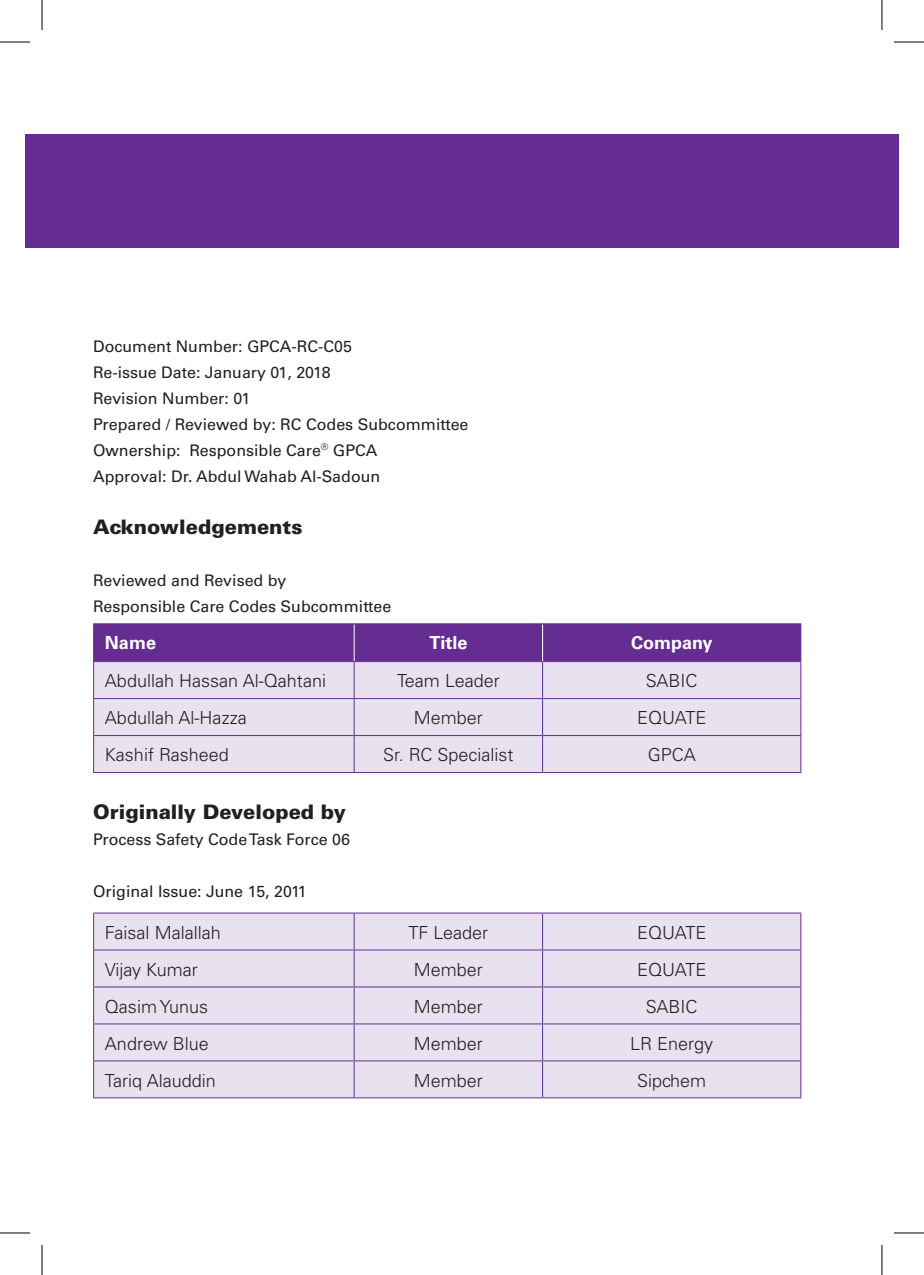
<style>
.page{position:relative;width:924px;height:1275px;background:#fff}
.page>*{position:absolute;margin:0;border:0;box-sizing:border-box;transform-origin:0 0}
.t1{font:900 20px "Univers LT";color:#231f20}
.t2{font:300 18px "Univers LT";color:#231f20}
.t3{font:700 18px "Univers LT";color:#fff}
.t4{font:16px/26px "Univers LT";color:#231f20}
</style>
<div class="page">
<div style="left:25px;top:134px;width:873px;height:114px;background:#652d91"></div>
<div style="left:94px;top:624px;width:706px;height:37px;background:#652d91"></div>
<div style="left:94px;top:662px;width:706px;height:110px;background:#e8e1ef"></div>
<hr style="left:353px;top:624px;width:1px;height:37px;background:#fff">
<hr style="left:542px;top:624px;width:1px;height:37px;background:#fff">
<hr style="left:93px;top:624px;width:1px;height:37px;background:#652d91">
<hr style="left:93px;top:623px;width:261px;height:1px;background:#652d91">
<hr style="left:354px;top:623px;width:188px;height:1px;background:#652d91">
<hr style="left:542px;top:623px;width:259px;height:1px;background:#652d91">
<hr style="left:800px;top:624px;width:1px;height:37px;background:#652d91">
<hr style="left:93px;top:662px;width:1px;height:36px;background:#652d91">
<hr style="left:93px;top:661px;width:261px;height:1px;background:#652d91">
<hr style="left:353px;top:662px;width:1px;height:36px;background:#652d91">
<hr style="left:354px;top:661px;width:188px;height:1px;background:#652d91">
<hr style="left:542px;top:662px;width:1px;height:36px;background:#652d91">
<hr style="left:542px;top:661px;width:259px;height:1px;background:#652d91">
<hr style="left:800px;top:662px;width:1px;height:36px;background:#652d91">
<hr style="left:93px;top:699px;width:1px;height:36px;background:#652d91">
<hr style="left:93px;top:698px;width:261px;height:1px;background:#652d91">
<hr style="left:353px;top:699px;width:1px;height:36px;background:#652d91">
<hr style="left:354px;top:698px;width:188px;height:1px;background:#652d91">
<hr style="left:542px;top:699px;width:1px;height:36px;background:#652d91">
<hr style="left:542px;top:698px;width:259px;height:1px;background:#652d91">
<hr style="left:800px;top:699px;width:1px;height:36px;background:#652d91">
<hr style="left:93px;top:736px;width:1px;height:36px;background:#652d91">
<hr style="left:93px;top:735px;width:261px;height:1px;background:#652d91">
<hr style="left:353px;top:736px;width:1px;height:36px;background:#652d91">
<hr style="left:354px;top:735px;width:188px;height:1px;background:#652d91">
<hr style="left:542px;top:736px;width:1px;height:36px;background:#652d91">
<hr style="left:542px;top:735px;width:259px;height:1px;background:#652d91">
<hr style="left:800px;top:736px;width:1px;height:36px;background:#652d91">
<hr style="left:93px;top:772px;width:261px;height:1px;background:#652d91">
<hr style="left:354px;top:772px;width:188px;height:1px;background:#652d91">
<hr style="left:542px;top:772px;width:259px;height:1px;background:#652d91">
<div style="left:94px;top:913px;width:706px;height:184px;background:#e8e1ef"></div>
<hr style="left:93px;top:913px;width:1px;height:36px;background:#652d91">
<hr style="left:93px;top:912px;width:261px;height:1px;background:#652d91">
<hr style="left:353px;top:913px;width:1px;height:36px;background:#652d91">
<hr style="left:354px;top:912px;width:188px;height:1px;background:#652d91">
<hr style="left:542px;top:913px;width:1px;height:36px;background:#652d91">
<hr style="left:542px;top:912px;width:259px;height:1px;background:#652d91">
<hr style="left:800px;top:913px;width:1px;height:36px;background:#652d91">
<hr style="left:93px;top:950px;width:1px;height:36px;background:#652d91">
<hr style="left:93px;top:949px;width:261px;height:1px;background:#652d91">
<hr style="left:353px;top:950px;width:1px;height:36px;background:#652d91">
<hr style="left:354px;top:949px;width:188px;height:1px;background:#652d91">
<hr style="left:542px;top:950px;width:1px;height:36px;background:#652d91">
<hr style="left:542px;top:949px;width:259px;height:1px;background:#652d91">
<hr style="left:800px;top:950px;width:1px;height:36px;background:#652d91">
<hr style="left:93px;top:987px;width:1px;height:36px;background:#652d91">
<hr style="left:93px;top:1024px;width:1px;height:36px;background:#652d91">
<hr style="left:93px;top:1061px;width:1px;height:36px;background:#652d91">
<hr style="left:93px;top:986px;width:261px;height:1px;background:#652d91">
<hr style="left:353px;top:987px;width:1px;height:36px;background:#652d91">
<hr style="left:353px;top:1024px;width:1px;height:36px;background:#652d91">
<hr style="left:353px;top:1061px;width:1px;height:36px;background:#652d91">
<hr style="left:354px;top:986px;width:188px;height:1px;background:#652d91">
<hr style="left:542px;top:987px;width:1px;height:36px;background:#652d91">
<hr style="left:542px;top:1024px;width:1px;height:36px;background:#652d91">
<hr style="left:542px;top:1061px;width:1px;height:36px;background:#652d91">
<hr style="left:542px;top:986px;width:259px;height:1px;background:#652d91">
<hr style="left:800px;top:987px;width:1px;height:36px;background:#652d91">
<hr style="left:800px;top:1024px;width:1px;height:36px;background:#652d91">
<hr style="left:800px;top:1061px;width:1px;height:36px;background:#652d91">
<hr style="left:93px;top:1023px;width:261px;height:1px;background:#652d91">
<hr style="left:93px;top:1060px;width:261px;height:1px;background:#652d91">
<hr style="left:93px;top:1097px;width:261px;height:1px;background:#652d91">
<hr style="left:354px;top:1023px;width:188px;height:1px;background:#652d91">
<hr style="left:354px;top:1060px;width:188px;height:1px;background:#652d91">
<hr style="left:354px;top:1097px;width:188px;height:1px;background:#652d91">
<hr style="left:542px;top:1023px;width:259px;height:1px;background:#652d91">
<hr style="left:542px;top:1060px;width:259px;height:1px;background:#652d91">
<hr style="left:542px;top:1097px;width:259px;height:1px;background:#652d91">
<hr style="left:0;top:42px;width:30px;height:1px;background:#000">
<hr style="left:893px;top:42px;width:30px;height:1px;background:#000">
<hr style="left:0;top:1232px;width:30px;height:1px;background:#000">
<hr style="left:893px;top:1232px;width:30px;height:1px;background:#000">
<hr style="left:42px;top:0;width:1px;height:30px;background:#000">
<hr style="left:42px;top:1245px;width:1px;height:30px;background:#000">
<hr style="left:881px;top:0;width:1px;height:30px;background:#000">
<hr style="left:881px;top:1245px;width:1px;height:30px;background:#000">
<p class="t4" style="left:93px;top:333px;width:377px">Document Number: GPCA-RC-C05<br>Re-issue Date: January 01, 2018<br>Revision Number: 01<br>Prepared / Reviewed by: RC Codes Subcommittee Ownership: Responsible Care<sup>®</sup> GPCA<br>Approval: Dr. Abdul Wahab Al-Sadoun</p>
<p class="t1" style="left:93px;top:514px;width:211px">Acknowledgements</p>
<p class="t4" style="left:93px;top:567px;width:299px">Reviewed and Revised by<br>Responsible Care Codes Subcommittee</p>
<p class="t3" style="left:105px;top:632px;width:53px">Name</p>
<p class="t3" style="left:429px;top:632px;width:40px">Title</p>
<p class="t3" style="left:630px;top:632px;width:83px">Company</p>
<p class="t2" style="left:105px;top:670px;width:222px">Abdullah Hassan Al-Qahtani</p>
<p class="t2" style="left:397px;top:670px;width:104px">Team Leader</p>
<p class="t2" style="left:645px;top:670px;width:53px">SABIC</p>
<p class="t2" style="left:105px;top:707px;width:143px">Abdullah Al-Hazza</p>
<p class="t2" style="left:413px;top:707px;width:71px">Member</p>
<p class="t2" style="left:636px;top:707px;width:71px">EQUATE</p>
<p class="t2" style="left:105px;top:744px;width:125px">Kashif Rasheed</p>
<p class="t2" style="left:383px;top:744px;width:132px">Sr. RC Specialist</p>
<p class="t2" style="left:647px;top:744px;width:50px">GPCA</p>
<p class="t1" style="left:93px;top:799px;width:254px">Originally Developed by</p>
<p class="t4" style="left:93px;top:826px;width:258px">Process Safety Code Task Force 06</p>
<p class="t4" style="left:93px;top:878px;width:215px">Original Issue: June 15, 2011</p>
<p class="t2" style="left:105px;top:921px;width:117px">Faisal Malallah</p>
<p class="t2" style="left:408px;top:921px;width:81px">TF Leader</p>
<p class="t2" style="left:636px;top:921px;width:71px">EQUATE</p>
<p class="t2" style="left:105px;top:958px;width:94px">Vijay Kumar</p>
<p class="t2" style="left:413px;top:958px;width:71px">Member</p>
<p class="t2" style="left:636px;top:958px;width:71px">EQUATE</p>
<p class="t2" style="left:105px;top:995px;width:105px">Qasim Yunus</p>
<p class="t2" style="left:413px;top:995px;width:71px">Member</p>
<p class="t2" style="left:645px;top:995px;width:53px">SABIC</p>
<p class="t2" style="left:105px;top:1032px;width:105px">Andrew Blue</p>
<p class="t2" style="left:413px;top:1032px;width:71px">Member</p>
<p class="t2" style="left:630px;top:1032px;width:85px">LR Energy</p>
<p class="t2" style="left:105px;top:1069px;width:112px">Tariq Alauddin</p>
<p class="t2" style="left:413px;top:1069px;width:71px">Member</p>
<p class="t2" style="left:636px;top:1069px;width:71px">Sipchem</p>
</div>
